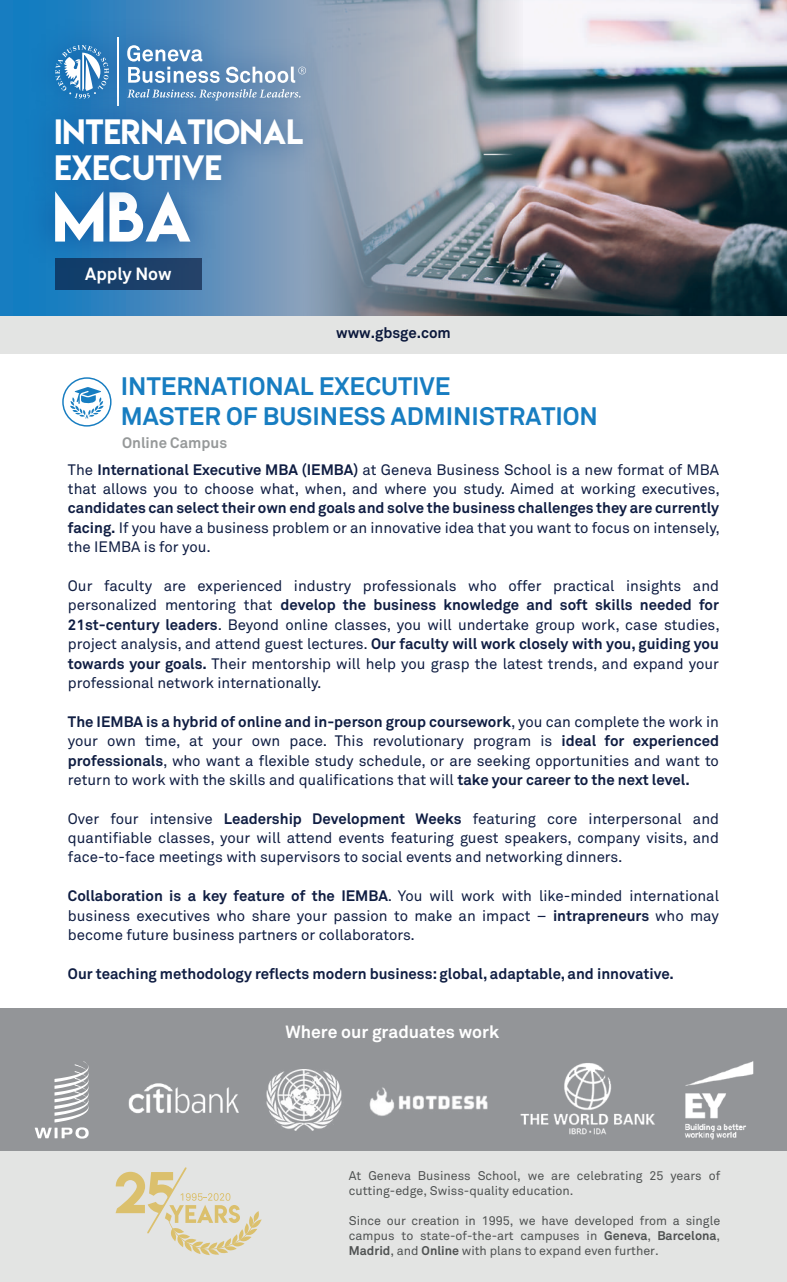
<style>
.page{position:relative;width:787px;height:1282px;background:#fff}
.page>*{position:absolute;margin:0;border:0;box-sizing:border-box;transform-origin:0 0}
.t1{font:62.5px "Lemon Milk";color:#fff}
.t2{font:31.25px/35.9px "Lemon Milk";color:#fff}
.t3{font:700 25px/30px "Akkurat Pro";color:#177dc1}
.t4{font:700 17.5px "Akkurat Pro";color:#fff}
.t5{font:15px/19.4px "Akkurat Pro";color:#0f1d42;text-align:justify}
.t6{font:700 15px "Akkurat Pro";color:#0f1d42}
.t7{font:700 15px "Akkurat Pro";color:#0b183c}
.t8{font:700 15px "Akkurat Pro";color:#686c6d}
.t9{font:12.5px/15px "Akkurat Pro";color:#4f5252}
.s1{font-weight:700}
</style>
<div class="page">
<div style="left:0;top:1150px;width:786px;height:131px;background:#e3e4e3"></div>
<div style="left:62px;top:377px;width:49px;height:49px;border:1px solid #177dc1;border-radius:50%"></div>
<svg style="left:70px;top:387px;width:34px;height:31px"></svg>
<svg style="left:115px;top:1167px;width:146px;height:88px"></svg>
<img style="left:522px;top:0;width:264px;height:316px">
<svg style="left:0;top:0;width:522px;height:316px;background:#899cae"></svg>
<div style="left:0;top:316px;width:786px;height:37px;background:#e3e4e3"></div>
<img style="left:13px;top:0;width:336px;height:149px">
<img style="left:10px;top:143px;width:225px;height:161px">
<img style="left:12px;top:38px;width:334px;height:195px">
<div style="left:55px;top:258px;width:146px;height:32px;background:#1a3f6a"></div>
<div style="left:0;top:1008px;width:786px;height:142px;background:#939598"></div>
<img style="left:520px;top:1063px;width:135px;height:72px">
<img style="left:128px;top:1083px;width:101px;height:31px">
<img style="left:379px;top:1087px;width:109px;height:29px">
<img style="left:685px;top:1061px;width:69px;height:79px">
<img style="left:229px;top:1069px;width:150px;height:61px">
<svg style="left:35px;top:1061px;width:54px;height:77px"></svg>
<h2 class="t2" style="left:55px;top:114px;width:250px">INTERNATIONAL<br>EXECUTIVE</h2>
<h1 class="t1" style="left:52px;top:172px;width:141px">MBA</h1>
<p class="t4" style="left:85px;top:263px;width:88px">Apply Now</p>
<p class="t7" style="left:336px;top:323px;width:116px">www.gbsge.com</p>
<h3 class="t3" style="left:121px;top:371px;width:478px">INTERNATIONAL EXECUTIVE<br>MASTER OF BUSINESS ADMINISTRATION</h3>
<p class="t8" style="left:122px;top:433px;width:106px">Online Campus</p>
<p class="t5" style="left:68px;top:460px;width:653px">The <span class="s1">International Executive MBA (IEMBA)</span> at Geneva Business School is a new format of MBA that allows you to choose what, when, and where you study. Aimed at working executives,</p>
<p class="t5" style="left:68px;top:499px;width:653px"><span class="s1">candidates can select their own end goals and solve the business challenges they are currently facing.</span> If you have a business problem or an innovative idea that you want to focus on intensely, the IEMBA is for you.</p>
<p class="t5" style="left:68px;top:576px;width:653px">Our faculty are experienced industry professionals who offer practical insights and personalized mentoring that <span class="s1">develop the business knowledge and soft skills needed for 21st-century leaders</span>. Beyond online classes, you will undertake group work, case studies, project analysis, and attend guest lectures. <span class="s1">Our faculty will work closely with you, guiding you towards your goals.</span> Their mentorship will help you grasp the latest trends, and expand your professional network internationally.</p>
<p class="t5" style="left:68px;top:712px;width:652px"><span class="s1">The IEMBA is a hybrid of online and in-person group coursework</span>, you can complete the work in your own time, at your own pace. This revolutionary program is <span class="s1">ideal for experienced professionals</span>, who want a flexible study schedule, or are seeking opportunities and want to return to work with the skills and qualifications that will <span class="s1">take your career to the next level.</span></p>
<p class="t5" style="left:68px;top:809px;width:652px">Over four intensive <span class="s1">Leadership Development Weeks</span> featuring core interpersonal and quantifiable classes, your will attend events featuring guest speakers, company visits, and face-to-face meetings with supervisors to social events and networking dinners.</p>
<p class="t5" style="left:68px;top:886px;width:652px"><span class="s1">Collaboration is a key feature of the IEMBA</span>. You will work with like-minded international business executives who share your passion to make an impact – <span class="s1">intrapreneurs</span> who may become future business partners or collaborators.</p>
<p class="t6" style="left:68px;top:964px;width:607px">Our teaching methodology reflects modern business: global, adaptable, and innovative.</p>
<p class="t4" style="left:285px;top:1021px;width:215px">Where our graduates work</p>
<p class="t9" style="left:349px;top:1168px;width:373px">At Geneva Business School, we are celebrating 25 years of cutting-edge, Swiss-quality education.</p>
<p class="t9" style="left:349px;top:1213px;width:373px;text-align:justify">Since our creation in 1995, we have developed from a single campus to state-of-the-art campuses in <span class="s1">Geneva</span>, <span class="s1">Barcelona</span>, <span class="s1">Madrid</span>, and <span class="s1">Online</span> with plans to expand even further.</p>
</div>
